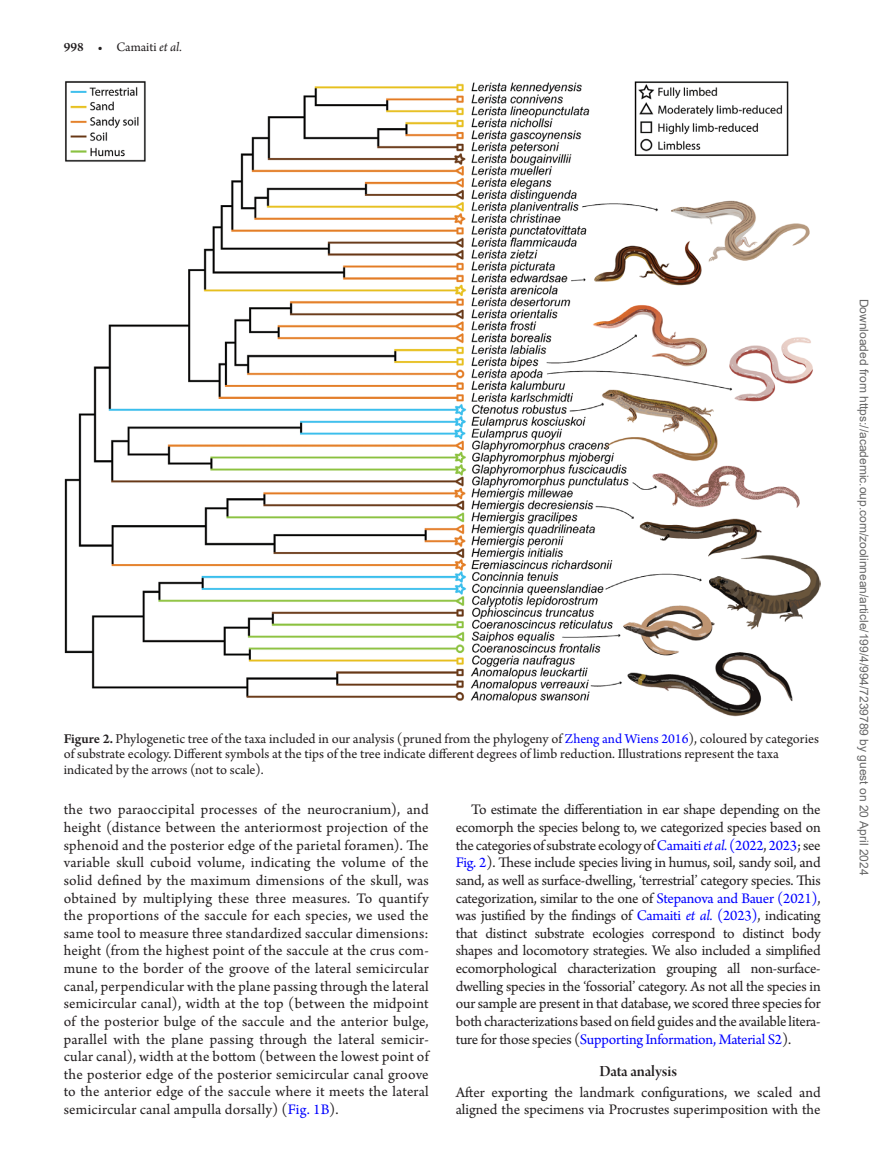
<style>
.page{position:relative;width:893px;height:1174px;background:#fff}
.page>*{position:absolute;margin:0;border:0;box-sizing:border-box;transform-origin:0 0}
.t1{font:16.5px "Arno Pro Smbd Display";letter-spacing:-.005em;color:#231f20}
.t2{font:15.3px/17.5px "Arno Pro";color:#231f20;text-align:justify}
.t3{font:14.25px/15.8px "Arno Pro";color:#231f20}
.t4{font:13.5px "Arno Pro";color:#231f20}
.t5{font:12px "Arial";color:#666}
.s1{font-weight:600}
.s2{font-style:italic}
.s3{color:#00f}
.s4{font-style:italic;color:#00f}
</style>
<div class="page">
<img style="left:64px;top:81px;width:756px;height:635px">
<p class="t4" style="left:64px;top:39px;width:120px"><span class="s1">998 •</span> Camaiti <span class="s2">et al.</span></p>
<p class="t3" style="left:64px;top:731px;width:757px"><span class="s1">Figure 2.</span> Phylogenetic tree of the taxa included in our analysis (pruned from the phylogeny of <span class="s3">Zheng and Wiens 2016</span>), coloured by categories of substrate ecology. Different symbols at the tips of the tree indicate different degrees of limb reduction. Illustrations represent the taxa indicated by the arrows (not to scale).</p>
<p class="t2" style="left:64px;top:802px;width:366px">the two paraoccipital processes of the neurocranium), and height (distance between the anteriormost projection of the sphenoid and the posterior edge of the parietal foramen). The variable skull cuboid volume, indicating the volume of the solid defined by the maximum dimensions of the skull, was obtained by multiplying these three measures. To quantify the proportions of the saccule for each species, we used the same tool to measure three standardized saccular dimensions: height (from the highest point of the saccule at the crus com&shy;mune to the border of the groove of the lateral semicircular canal, perpendicular with the plane passing through the lateral semicircular canal), width at the top (between the midpoint of the posterior bulge of the saccule and the anterior bulge, parallel with the plane passing through the lateral semicir&shy;cular canal), width at the bottom (between the lowest point of the posterior edge of the posterior semicircular canal groove to the anterior edge of the saccule where it meets the lateral semicircular canal ampulla dorsally) (<span class="s3">Fig. 1B</span>).</p>
<p class="t2" style="left:456px;top:801px;width:366px;text-indent:15px">To estimate the differentiation in ear shape depending on the ecomorph the species belong to, we categorized species based on the categories of substrate ecology of <span class="s3">Camaiti</span> <span class="s4">et al.</span> <span class="s3">(2022</span>, <span class="s3">2023</span>; see <span class="s3">Fig. 2</span>). These include species living in humus, soil, sandy soil, and sand, as well as surface-dwelling, ‘terrestrial’ category species. This categorization, similar to the one of <span class="s3">Stepanova and Bauer (2021)</span>, was justified by the findings of <span class="s3">Camaiti</span> <span class="s4">et al.</span> <span class="s3">(2023)</span>, indicating that distinct substrate ecologies correspond to distinct body shapes and locomotory strategies. We also included a simplified ecomorphological characterization grouping all non-surface&shy;dwelling species in the ‘fossorial’ category. As not all the species in our sample are present in that database, we scored three species for both characterizations based on field guides and the available litera&shy;ture for those species (<span class="s3">Supporting Information, Material S2</span>).</p>
<p class="t1" style="left:599px;top:1062px;width:79px">Data analysis</p>
<p class="t2" style="left:456px;top:1084px;width:366px">After exporting the landmark configurations, we scaled and aligned the specimens via Procrustes superimposition with the</p>
<p class="t5" style="left:868px;top:298px;width:578px;rotate:90deg">Downloaded from https://academic.oup.com/zoolinnean/article/199/4/994/7239789 by guest on 20 April 2024</p>
</div>
